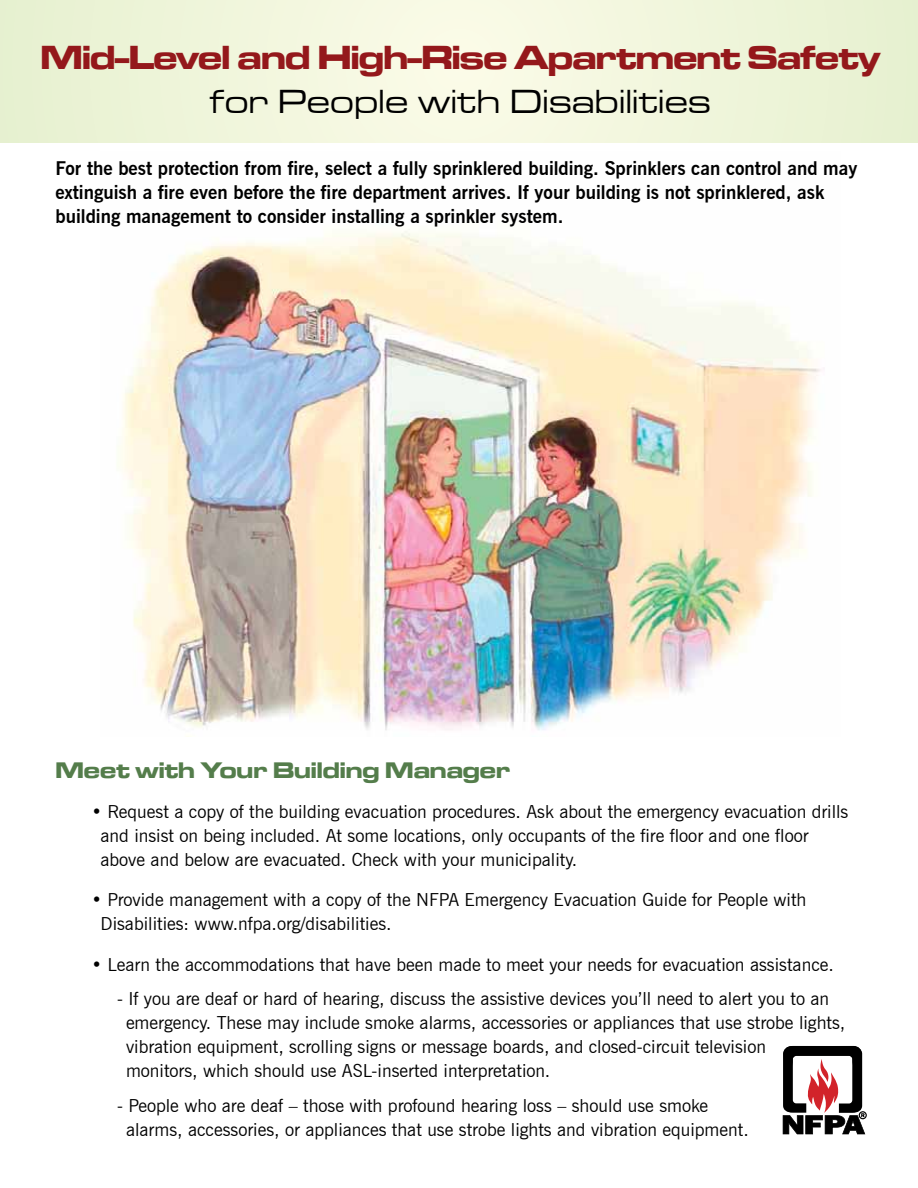
<style>
.page{position:relative;width:918px;height:1188px;background:#fff}
.page>*{position:absolute;margin:0;border:0;box-sizing:border-box;transform-origin:0 0}
.t1{font:34.5px "Microgramma D Bold Exte";letter-spacing:-.02em;color:#94181b}
.t2{font:34.5px "Microgramma D Medi Exte";letter-spacing:.03em;color:#000}
.t3{font:23.25px "Microgramma D Bold Exte";color:#547d4b}
.t4{font:700 18.75px/24px "News Gothic BT";color:#000}
.t5{font:18px/24px "News Gothic BT";color:#000}
</style>
<div class="page">
<svg style="left:783px;top:1046px;width:84px;height:88px"></svg>
<img style="left:117px;top:229px;width:704px;height:501px">
<div style="left:0;top:0;width:918px;height:143px;background:#f0f6dc"></div>
<h1 class="t1" style="left:41px;top:34px;width:841px">Mid-Level and High-Rise Apartment Safety</h1>
<h1 class="t2" style="left:210px;top:79px;width:502px">for People with Disabilities</h1>
<p class="t4" style="left:56px;top:157px;width:803px">For the best protection from fire, select a fully sprinklered building. Sprinklers can control and may extinguish a fire even before the fire department arrives. If your building is not sprinklered, ask building management to consider installing a sprinkler system.</p>
<p class="t3" style="left:56px;top:755px;width:456px">Meet with Your Building Manager</p>
<p class="t5" style="left:100px;top:800px;width:749px;text-indent:-9px">• Request a copy of the building evacuation procedures. Ask about the emergency evacuation drills and insist on being included. At some locations, only occupants of the fire floor and one floor above and below are evacuated. Check with your municipality.</p>
<p class="t5" style="left:100px;top:888px;width:707px;text-indent:-9px">• Provide management with a copy of the NFPA Emergency Evacuation Guide for People with<br>Disabilities: www.nfpa.org/disabilities.</p>
<p class="t5" style="left:92px;top:952px;width:744px">• Learn the accommodations that have been made to meet your needs for evacuation assistance.</p>
<p class="t5" style="left:126px;top:987px;width:721px;text-indent:-9px">- If you are deaf or hard of hearing, discuss the assistive devices you’ll need to alert you to an emergency. These may include smoke alarms, accessories or appliances that use strobe lights, vibration equipment, scrolling signs or message boards, and closed-circuit television<br>monitors, which should use ASL-inserted interpretation.</p>
<p class="t5" style="left:126px;top:1094px;width:624px;text-indent:-9px">- People who are deaf – those with profound hearing loss – should use smoke alarms, accessories, or appliances that use strobe lights and vibration equipment.</p>
</div>
